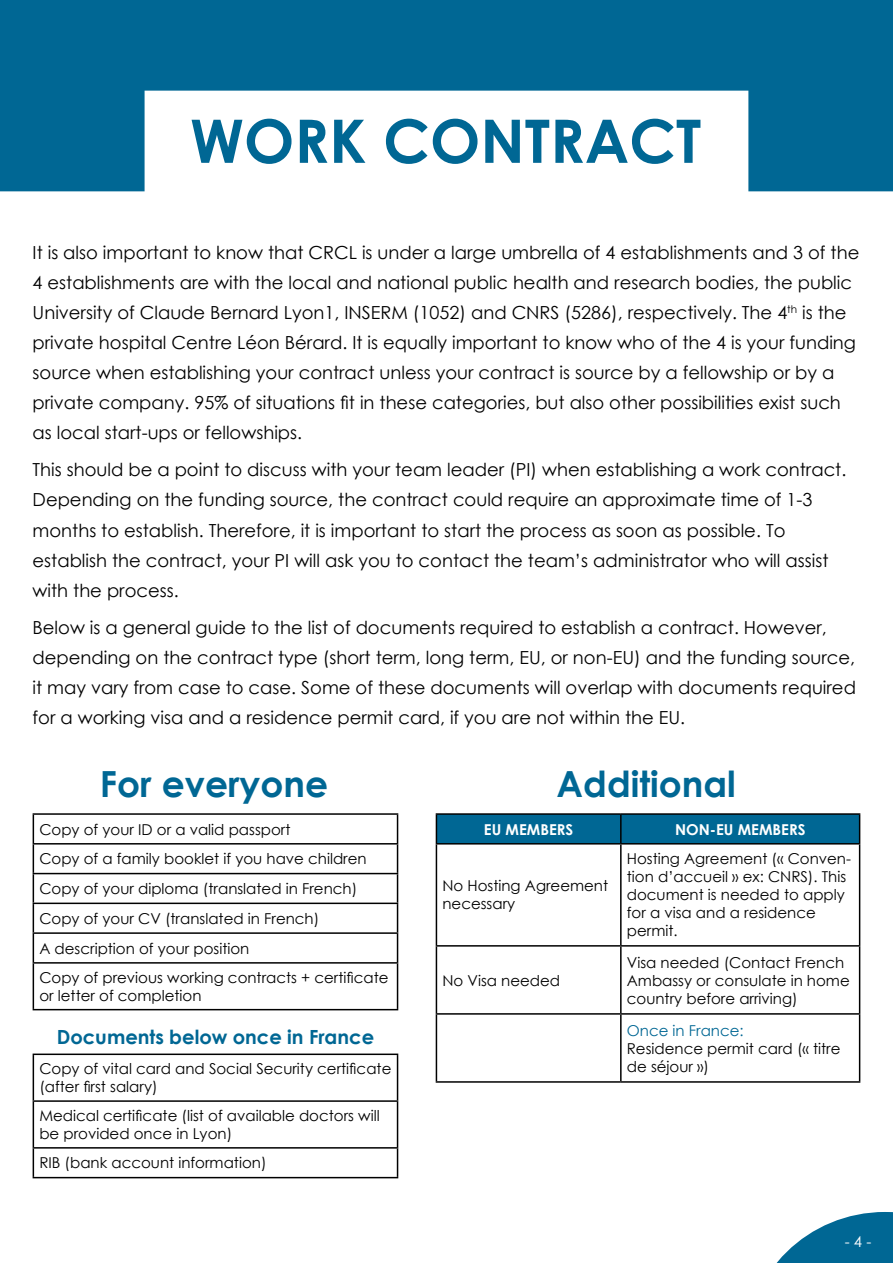
<style>
.page{position:relative;width:893px;height:1263px;background:#fff}
.page>*{position:absolute;margin:0;border:0;box-sizing:border-box;transform-origin:0 0}
.t1{font:700 60px "Century Gothic";color:#006794}
.t2{font:700 36px "Century Gothic";color:#006794}
.t3{font:700 19.5px "Century Gothic";color:#006794}
.t4{font:18px/30px "Century Gothic";color:#000}
.t5{font:15px/18px "Century Gothic";color:#000}
.t6{font:700 15px "Century Gothic";color:#fff}
.t7{font:15px "Century Gothic";color:#006794}
.t8{font:15px "Century Gothic";color:#fff}
</style>
<div class="page">
<svg style="left:776px;top:1212px;width:117px;height:51px"></svg>
<div style="left:0;top:1px;width:892px;height:190px;background:#006794"></div>
<div style="left:0;top:0;width:893px;height:191px;border:2px solid #006794"></div>
<div style="left:145px;top:91px;width:603px;height:105px;background:#fff"></div>
<hr style="left:33px;top:873px;width:365px;height:1px;background:#000">
<hr style="left:33px;top:902px;width:365px;height:2px;background:#000">
<hr style="left:33px;top:932px;width:365px;height:2px;background:#000">
<hr style="left:33px;top:962px;width:365px;height:2px;background:#000">
<hr style="left:33px;top:964px;width:1px;height:45px;background:#000">
<hr style="left:397px;top:964px;width:1px;height:45px;background:#000">
<hr style="left:33px;top:1009px;width:365px;height:1px;background:#000">
<hr style="left:33px;top:813px;width:365px;height:2px;background:#000">
<svg style="left:33px;top:815px;width:1px;height:147px"></svg>
<svg style="left:397px;top:815px;width:1px;height:147px"></svg>
<hr style="left:33px;top:843px;width:365px;height:1px;background:#000">
<hr style="left:33px;top:1102px;width:1px;height:45px;background:#000">
<hr style="left:397px;top:1102px;width:1px;height:45px;background:#000">
<hr style="left:33px;top:1147px;width:365px;height:1px;background:#000">
<svg style="left:33px;top:1148px;width:1px;height:29px"></svg>
<svg style="left:397px;top:1148px;width:1px;height:29px"></svg>
<hr style="left:33px;top:1177px;width:365px;height:1px;background:#000">
<hr style="left:33px;top:1053px;width:365px;height:2px;background:#000">
<hr style="left:33px;top:1055px;width:1px;height:45px;background:#000">
<hr style="left:397px;top:1055px;width:1px;height:45px;background:#000">
<hr style="left:33px;top:1100px;width:365px;height:2px;background:#000">
<hr style="left:436px;top:844px;width:1px;height:101px;background:#000">
<hr style="left:620px;top:844px;width:2px;height:101px;background:#000">
<hr style="left:859px;top:844px;width:1px;height:101px;background:#000">
<hr style="left:436px;top:945px;width:185px;height:2px;background:#000">
<hr style="left:436px;top:947px;width:1px;height:66px;background:#000">
<hr style="left:621px;top:945px;width:239px;height:2px;background:#000">
<hr style="left:620px;top:947px;width:2px;height:66px;background:#000">
<hr style="left:859px;top:947px;width:1px;height:66px;background:#000">
<hr style="left:436px;top:1013px;width:185px;height:2px;background:#000">
<hr style="left:436px;top:1015px;width:1px;height:66px;background:#000">
<hr style="left:621px;top:1013px;width:239px;height:2px;background:#000">
<hr style="left:620px;top:1015px;width:2px;height:66px;background:#000">
<hr style="left:859px;top:1015px;width:1px;height:66px;background:#000">
<hr style="left:436px;top:1081px;width:185px;height:2px;background:#000">
<hr style="left:621px;top:1081px;width:239px;height:2px;background:#000">
<hr style="left:436px;top:813px;width:185px;height:2px;background:#000">
<hr style="left:621px;top:813px;width:239px;height:2px;background:#000">
<div style="left:436px;top:814px;width:424px;height:29px;background:#006794"></div>
<hr style="left:436px;top:843px;width:185px;height:1px;background:#000">
<hr style="left:621px;top:843px;width:239px;height:1px;background:#000">
<h1 class="t1" style="left:190px;top:95px;width:513px">WORK CONTRACT</h1>
<p class="t4" style="left:33px;top:237px;width:828px">It is also important to know that CRCL is under a large umbrella of 4 establishments and 3 of the 4 establishments are with the local and national public health and research bodies, the public University of Claude Bernard Lyon1, INSERM (1052) and CNRS (5286), respectively. The 4<sup>th</sup> is the private hospital Centre Léon Bérard. It is equally important to know who of the 4 is your funding source when establishing your contract unless your contract is source by a fellowship or by a private company. 95% of situations fit in these categories, but also other possibilities exist such as local start-ups or fellowships.</p>
<p class="t4" style="left:33px;top:455px;width:815px">This should be a point to discuss with your team leader (PI) when establishing a work contract.<br>Depending on the funding source, the contract could require an approximate time of 1-3 months to establish. Therefore, it is important to start the process as soon as possible. To establish the contract, your PI will ask you to contact the team’s administrator who will assist with the process.</p>
<p class="t4" style="left:33px;top:612px;width:825px">Below is a general guide to the list of documents required to establish a contract. However, depending on the contract type (short term, long term, EU, or non-EU) and the funding source, it may vary from case to case. Some of these documents will overlap with documents required for a working visa and a residence permit card, if you are not within the EU.</p>
<h2 class="t2" style="left:100px;top:756px;width:230px">For everyone</h2>
<h2 class="t2" style="left:557px;top:756px;width:181px">Additional</h2>
<p class="t5" style="left:39px;top:814px;width:351px;line-height:29.7px">Copy of your ID or a valid passport<br>Copy of a family booklet if you have children Copy of your diploma (translated in French)<br>Copy of your CV (translated in French)<br>A description of your position<br>Copy of previous working contracts + certificate</p>
<p class="t5" style="left:39px;top:986px;width:164px">or letter of completion</p>
<p class="t6" style="left:484px;top:818px;width:91px">EU MEMBERS</p>
<p class="t6" style="left:675px;top:818px;width:132px">NON-EU MEMBERS</p>
<p class="t5" style="left:627px;top:850px;width:226px">Hosting Agreement (« Conven&shy;tion d’accueil » ex: CNRS). This document is needed to apply for a visa and a residence permit.</p>
<p class="t5" style="left:442px;top:877px;width:167px">No Hosting Agreement necessary</p>
<p class="t5" style="left:627px;top:953px;width:224px">Visa needed (Contact French<br>Ambassy or consulate in home country before arriving)</p>
<p class="t7" style="left:627px;top:1020px;width:118px">Once in France:</p>
<p class="t5" style="left:627px;top:1039px;width:215px">Residence permit card (« titre de séjour »)</p>
<p class="t5" style="left:442px;top:971px;width:119px">No Visa needed</p>
<p class="t3" style="left:57px;top:1022px;width:319px">Documents below once in France</p>
<p class="t5" style="left:39px;top:1060px;width:354px">Copy of vital card and Social Security certificate (after first salary)</p>
<p class="t5" style="left:39px;top:1106px;width:342px">Medical certificate (list of available doctors will be provided once in Lyon)</p>
<p class="t5" style="left:39px;top:1154px;width:229px">RIB (bank account information)</p>
<p class="t8" style="left:845px;top:1231px;width:28px">- 4 -</p>
</div>
